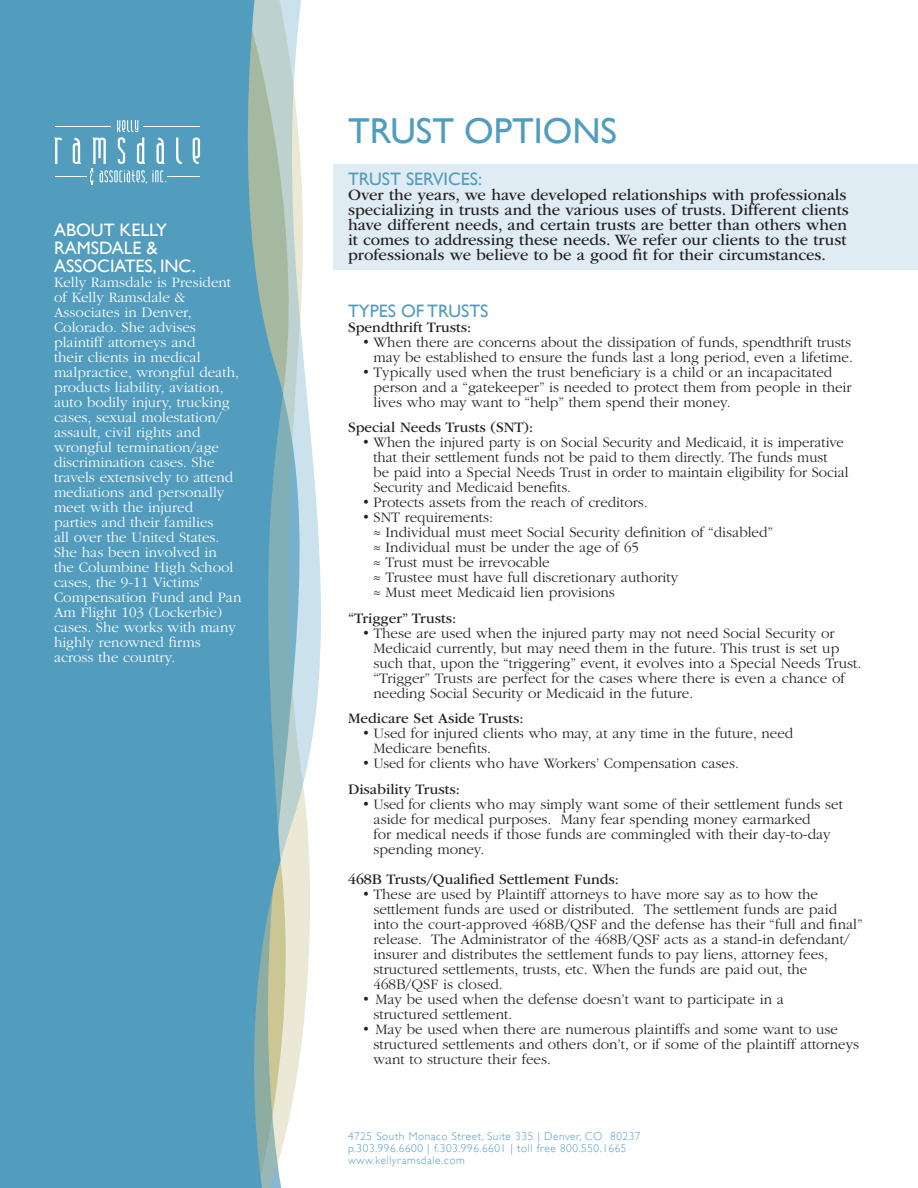
<style>
.page{position:relative;width:918px;height:1188px;background:#fff}
.page>*{position:absolute;margin:0;border:0;box-sizing:border-box;transform-origin:0 0}
.t1{font:36px "Gill Sans";color:#529cbe}
.t2{font:18px/18px "Gill Sans";color:#fff}
.t3{font:18px "Gill Sans";color:#529cbe}
.t4{font:16.5px/15px "ITC Garamond Std";color:#231f20}
.t5{font:300 15px/15px "ITC Garamond Std";color:#231f20}
.t6{font:300 15px/15px "ITC Garamond Std";color:#fff}
.t7{font:15px "ITC Garamond Std";color:#231f20}
.t8{font:300 11.25px/12px "Gill Sans";letter-spacing:.05em;color:#529cbe}
</style>
<div class="page">
<div style="left:334px;top:164px;width:584px;height:106px;background:#e0ecf3"></div>
<svg style="left:283px;top:0;width:38px;height:1144px"></svg>
<svg style="left:0;top:0;width:283px;height:1188px;background:#579ebc"></svg>
<svg style="left:54px;top:138px;width:8px;height:26px"></svg>
<svg style="left:73px;top:137px;width:8px;height:27px"></svg>
<svg style="left:176px;top:138px;width:6px;height:26px"></svg>
<svg style="left:193px;top:137px;width:7px;height:27px"></svg>
<svg style="left:90px;top:120px;width:76px;height:64px;background:#72aeca"></svg>
<hr style="left:55px;top:126px;width:56px;height:1px;background:#fff">
<hr style="left:143px;top:126px;width:57px;height:1px;background:#fff">
<hr style="left:167px;top:176px;width:33px;height:1px;background:#fff">
<hr style="left:55px;top:176px;width:32px;height:1px;background:#fff">
<p class="t2" style="left:54px;top:221px;width:36px">ABOUT</p>
<p class="t2" style="left:54px;top:221px;width:143px;text-indent:66px">KELLY<br>RAMSDALE &amp;<br>ASSOCIATES, INC.</p>
<p class="t6" style="left:54px;top:275px;width:189px">Kelly Ramsdale is President of Kelly Ramsdale &amp;<br>Associates in Denver,<br>Colorado. She advises plaintiff attorneys and<br>their clients in medical malpractice, wrongful death, products liability, aviation, auto bodily injury, trucking cases, sexual molestation/ assault, civil rights and wrongful termination/age discrimination cases. She travels extensively to attend mediations and personally meet with the injured<br>parties and their families<br>all over the United States.<br>She has been involved in<br>the Columbine High School cases, the 9-11 Victims’<br>Compensation Fund and Pan<br>Am Flight 103 (Lockerbie) cases. She works with many highly renowned firms across the country.</p>
<h1 class="t1" style="left:348px;top:110px;width:271px">TRUST OPTIONS</h1>
<p class="t3" style="left:348px;top:168px;width:22px">TRUST</p>
<p class="t3" style="left:406px;top:168px;width:77px">SERVICES:</p>
<p class="t4" style="left:348px;top:187px;width:502px">Over the years, we have developed relationships with professionals specializing in trusts and the various uses of trusts. Different clients have different needs, and certain trusts are better than others when it comes to addressing these needs. We refer our clients to the trust professionals we believe to be a good fit for their circumstances.</p>
<p class="t3" style="left:348px;top:300px;width:142px">TYPES OF TRUSTS</p>
<p class="t7" style="left:348px;top:319px;width:125px">Spendthrift Trusts:</p>
<p class="t5" style="left:362px;top:335px;width:493px;text-align:right">• When there are concerns about the dissipation of funds, spendthrift trusts may be established to ensure the funds last a long period, even a lifetime.</p>
<p class="t5" style="left:374px;top:365px;width:480px;text-indent:-12px">• Typically used when the trust beneficiary is a child or an incapacitated person and a “gatekeeper” is needed to protect them from people in their lives who may want to “help” them spend their money.</p>
<p class="t7" style="left:348px;top:420px;width:187px">Special Needs Trusts (SNT):</p>
<p class="t5" style="left:373px;top:435px;width:477px;text-indent:-12px">• When the injured party is on Social Security and Medicaid, it is imperative that their settlement funds not be paid to them directly. The funds must<br>be paid into a Special Needs Trust in order to maintain eligibility for Social Security and Medicaid benefits.</p>
<p class="t5" style="left:362px;top:495px;width:288px">• Protects assets from the reach of creditors.</p>
<p class="t5" style="left:374px;top:510px;width:401px;text-indent:-12px">• SNT requirements:<br>≈ Individual must meet Social Security definition of “disabled” ≈ Individual must be under the age of 65<br>≈ Trust must be irrevocable<br>≈ Trustee must have full discretionary authority<br>≈ Must meet Medicaid lien provisions</p>
<p class="t7" style="left:348px;top:610px;width:110px">“Trigger” Trusts:</p>
<p class="t5" style="left:374px;top:626px;width:489px;text-indent:-12px">• These are used when the injured party may not need Social Security or Medicaid currently, but may need them in the future. This trust is set up such that, upon the “triggering” event, it evolves into a Special Needs Trust. “Trigger” Trusts are perfect for the cases where there is even a chance of needing Social Security or Medicaid in the future.</p>
<p class="t7" style="left:348px;top:711px;width:177px">Medicare Set Aside Trusts:</p>
<p class="t5" style="left:374px;top:726px;width:421px;text-indent:-12px">• Used for injured clients who may, at any time in the future, need<br>Medicare benefits.</p>
<p class="t5" style="left:362px;top:756px;width:379px">• Used for clients who have Workers’ Compensation cases.</p>
<p class="t7" style="left:348px;top:781px;width:113px">Disability Trusts:</p>
<p class="t5" style="left:374px;top:797px;width:471px;text-indent:-12px">• Used for clients who may simply want some of their settlement funds set aside for medical purposes. Many fear spending money earmarked<br>for medical needs if those funds are commingled with their day-to-day spending money.</p>
<p class="t7" style="left:348px;top:871px;width:273px">468B Trusts/Qualified Settlement Funds:</p>
<p class="t5" style="left:374px;top:887px;width:491px;text-indent:-12px">• These are used by Plaintiff attorneys to have more say as to how the settlement funds are used or distributed. The settlement funds are paid into the court-approved 468B/QSF and the defense has their “full and final” release. The Administrator of the 468B/QSF acts as a stand-in defendant/ insurer and distributes the settlement funds to pay liens, attorney fees, structured settlements, trusts, etc. When the funds are paid out, the 468B/QSF is closed.</p>
<p class="t5" style="left:374px;top:992px;width:412px;text-indent:-12px">• May be used when the defense doesn’t want to participate in a structured settlement.</p>
<p class="t5" style="left:374px;top:1022px;width:487px;text-indent:-12px">• May be used when there are numerous plaintiffs and some want to use structured settlements and others don’t, or if some of the plaintiff attorneys want to structure their fees.</p>
<p class="t8" style="left:348px;top:1130px;width:294px">4725 South Monaco Street, Suite 335 | Denver, CO 80237 p.303.996.6600 | f.303.996.6601 | toll free 800.550.1665 www.kellyramsdale.com</p>
</div>
